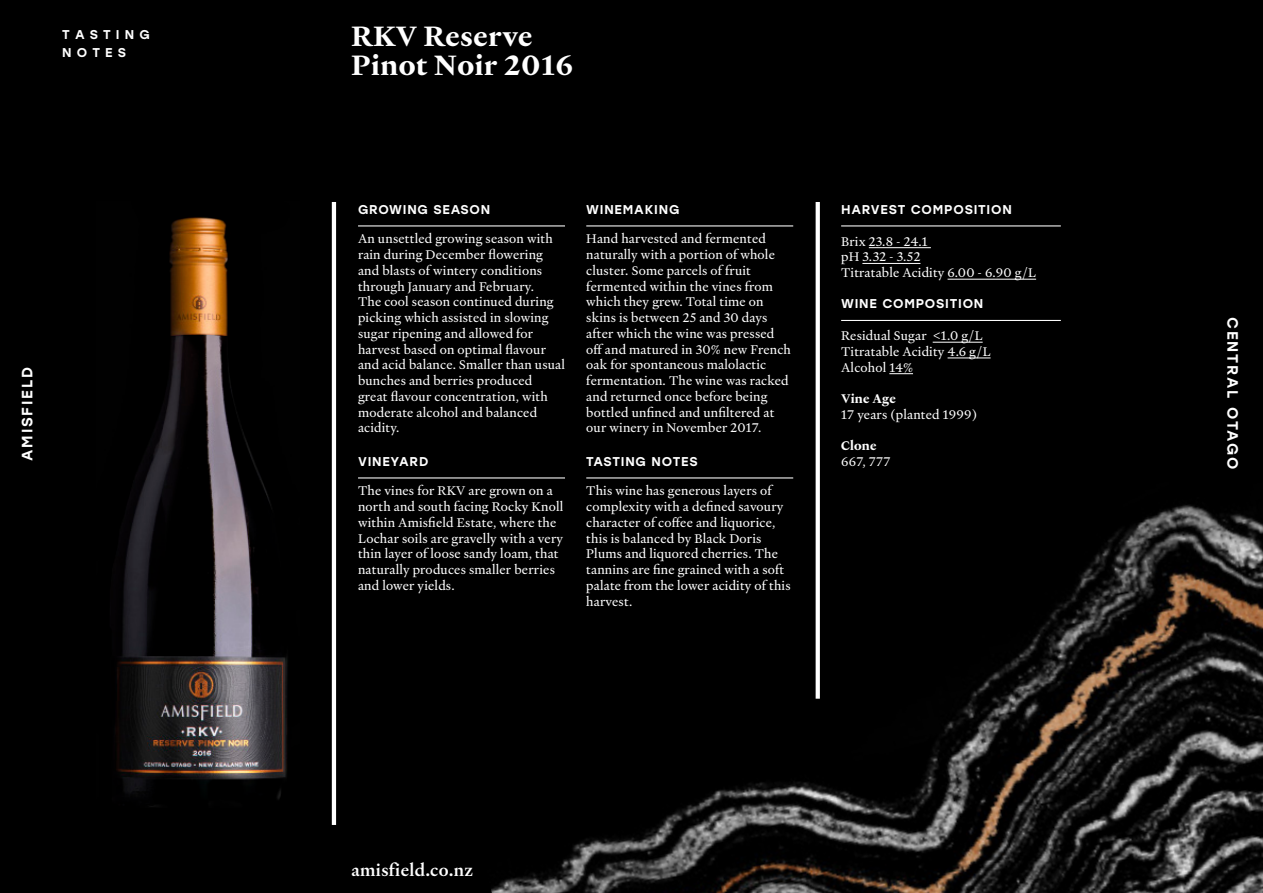
<style>
.page{position:relative;width:1263px;height:893px;background:#000}
.page>*{position:absolute;margin:0;border:0;box-sizing:border-box;transform-origin:0 0}
.t1{font:700 30px/28.5px "Heldane Text";letter-spacing:.02em;color:#fff}
.t2{font:500 18px "Heldane Text";letter-spacing:.02em;color:#fff}
.t3{font:500 15px "Stolzl";letter-spacing:.12em;color:#fff}
.t4{font:13.5px/15.8px "Heldane Text";letter-spacing:.015em;color:#fff}
.t5{font:700 13.5px "Heldane Text";letter-spacing:.015em;color:#fff}
.t6{font:500 12.75px/18px "Stolzl";letter-spacing:.06em;color:#fff}
</style>
<div class="page">
<img style="left:382px;top:261px;width:881px;height:632px">
<hr style="left:841px;top:225px;width:220px;height:1px;background:#fff">
<hr style="left:869px;top:247px;width:62px;height:1px;background:#fff">
<hr style="left:862px;top:263px;width:58px;height:1px;background:#fff">
<hr style="left:947px;top:279px;width:89px;height:1px;background:#fff">
<hr style="left:841px;top:320px;width:220px;height:1px;background:#fff">
<hr style="left:933px;top:342px;width:50px;height:1px;background:#fff">
<hr style="left:947px;top:357px;width:43px;height:1px;background:#fff">
<svg style="left:889px;top:373px;width:24px;height:1px"></svg>
<hr style="left:358px;top:225px;width:207px;height:1px;background:#fff">
<hr style="left:358px;top:477px;width:207px;height:1px;background:#fff">
<hr style="left:586px;top:225px;width:207px;height:1px;background:#fff">
<hr style="left:586px;top:477px;width:207px;height:1px;background:#fff">
<svg style="left:816px;top:202px;width:4px;height:497px;background:#f7f7f7"></svg>
<hr style="left:332px;top:202px;width:4px;height:623px;background:#fff">
<img style="left:115px;top:217px;width:173px;height:590px">
<p class="t6" style="left:62px;top:25px;width:89px">T A S T I N G<br>N O T E S</p>
<p class="t3" style="left:17px;top:461px;width:95px;rotate:-90deg">AMISFIELD</p>
<p class="t1" style="left:351px;top:22px;width:223px">RKV Reserve<br>Pinot Noir 2016</p>
<p class="t6" style="left:358px;top:200px;width:134px">GROWING SEASON</p>
<p class="t4" style="left:358px;top:231px;width:208px">An unsettled growing season with rain during December flowering and blasts of wintery conditions through January and February.<br>The cool season continued during picking which assisted in slowing sugar ripening and allowed for harvest based on optimal flavour and acid balance. Smaller than usual bunches and berries produced great flavour concentration, with moderate alcohol and balanced acidity.</p>
<p class="t6" style="left:358px;top:452px;width:72px">VINEYARD</p>
<p class="t4" style="left:358px;top:483px;width:207px">The vines for RKV are grown on a north and south facing Rocky Knoll within Amisfield Estate, where the<br>Lochar soils are gravelly with a very thin layer of loose sandy loam, that naturally produces smaller berries and lower yields.</p>
<p class="t6" style="left:586px;top:200px;width:95px">WINEMAKING</p>
<p class="t4" style="left:586px;top:231px;width:206px">Hand harvested and fermented naturally with a portion of whole cluster. Some parcels of fruit fermented within the vines from which they grew. Total time on skins is between 25 and 30 days after which the wine was pressed off and matured in 30% new French oak for spontaneous malolactic fermentation. The wine was racked and returned once before being bottled unfined and unfiltered at our winery in November 2017.</p>
<p class="t6" style="left:586px;top:452px;width:113px">TASTING NOTES</p>
<p class="t4" style="left:586px;top:483px;width:206px">This wine has generous layers of complexity with a defined savoury character of coffee and liquorice, this is balanced by Black Doris<br>Plums and liquored cherries. The tannins are fine grained with a soft palate from the lower acidity of this harvest.</p>
<p class="t6" style="left:841px;top:200px;width:172px">HARVEST COMPOSITION</p>
<p class="t4" style="left:841px;top:233px;width:88px">Brix 23.8 - 24.1</p>
<p class="t4" style="left:841px;top:249px;width:81px">pH 3.32 - 3.52</p>
<p class="t4" style="left:841px;top:264px;width:196px">Titratable Acidity 6.00 - 6.90 g/L</p>
<p class="t6" style="left:841px;top:294px;width:144px">WINE COMPOSITION</p>
<p class="t4" style="left:841px;top:327px;width:143px">Residual Sugar &lt;1.0 g/L</p>
<p class="t4" style="left:841px;top:343px;width:151px">Titratable Acidity 4.6 g/L</p>
<p class="t4" style="left:841px;top:359px;width:73px">Alcohol 14%</p>
<p class="t5" style="left:841px;top:390px;width:56px">Vine Age</p>
<p class="t4" style="left:841px;top:406px;width:137px">17 years (planted 1999)</p>
<p class="t5" style="left:841px;top:437px;width:37px">Clone</p>
<p class="t4" style="left:841px;top:453px;width:51px">667, 777</p>
<p class="t2" style="left:351px;top:858px;width:123px">amisfield.co.nz</p>
<p class="t3" style="left:1243px;top:317px;width:154px;rotate:90deg">CENTRAL OTAGO</p>
</div>
